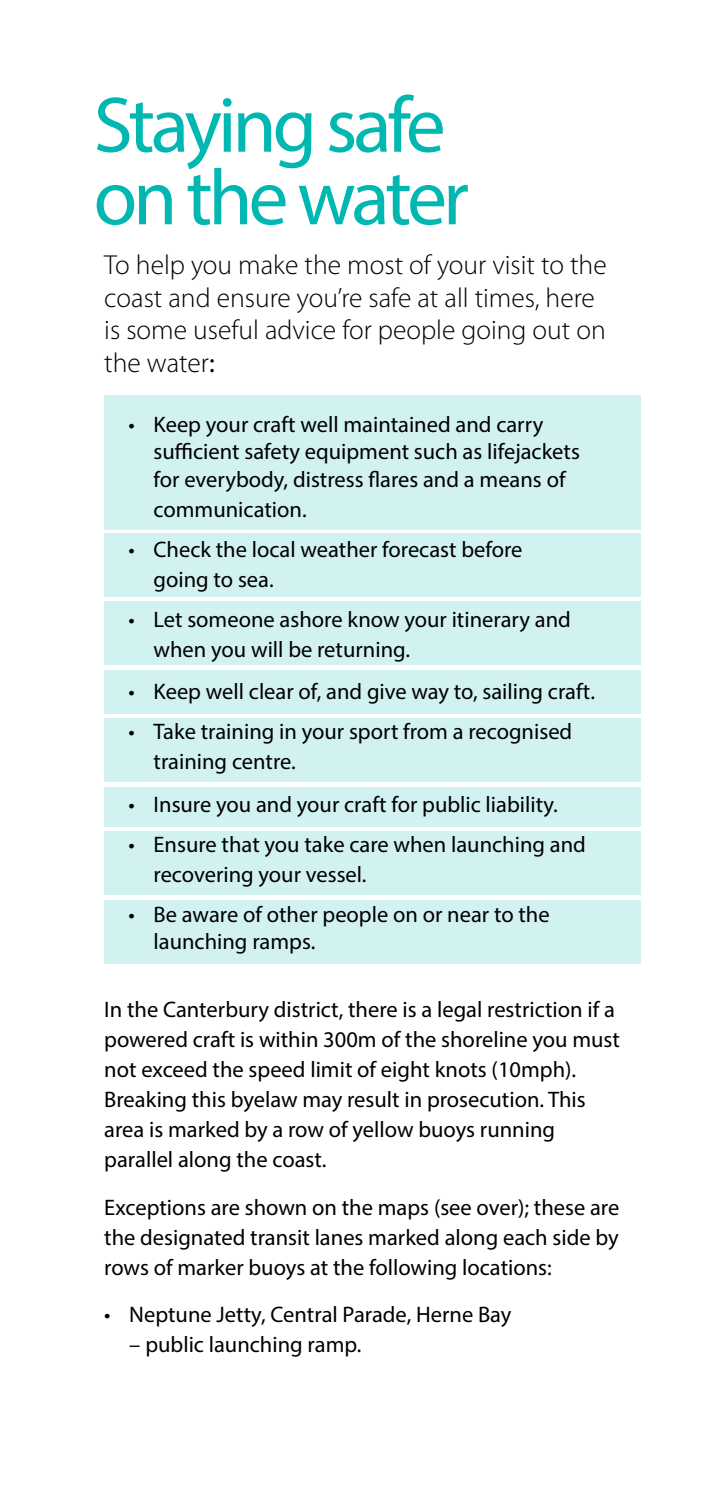
<style>
.page{position:relative;width:702px;height:1489px;background:#fff}
.page>*{position:absolute;margin:0;border:0;box-sizing:border-box;transform-origin:0 0}
.t1{font:79.25px/72.5px "Myriad Pro";letter-spacing:-.05em;color:#00b7b2}
.t2{font:300 27.5px/32.5px "Myriad Pro";color:#000}
.t3{font:22.5px/30px "Myriad Pro";color:#000}
.s1{font-weight:400}
</style>
<div class="page">
<div style="left:104px;top:395px;width:537px;height:134px;background:#d2f2f1"></div>
<div style="left:104px;top:533px;width:537px;height:64px;background:#d2f2f1"></div>
<div style="left:104px;top:601px;width:537px;height:63px;background:#d2f2f1"></div>
<div style="left:104px;top:670px;width:537px;height:43px;background:#d2f2f1"></div>
<div style="left:104px;top:718px;width:537px;height:63px;background:#d2f2f1"></div>
<div style="left:104px;top:787px;width:537px;height:39px;background:#d2f2f1"></div>
<div style="left:104px;top:831px;width:537px;height:64px;background:#d2f2f1"></div>
<div style="left:104px;top:900px;width:537px;height:64px;background:#d2f2f1"></div>
<p class="t1" style="left:94px;top:88px;width:377px">Staying safe on the water</p>
<p class="t2" style="left:104px;top:249px;width:504px">To help you make the most of your visit to the coast and ensure you’re safe at all times, here is some useful advice for people going out on the water<span class="s1">:</span></p>
<p class="t3" style="left:153px;top:410px;width:428px;line-height:27.5px;text-indent:-25px">• Keep your craft well maintained and carry sufcient safety equipment such as lifejackets for everybody, distress fares and a means of</p>
<p class="t3" style="left:153px;top:494px;width:155px">communication.</p>
<p class="t3" style="left:153px;top:534px;width:370px;text-indent:-25px">• Check the local weather forecast before going to sea.</p>
<p class="t3" style="left:153px;top:604px;width:419px;text-indent:-25px">• Let someone ashore know your itinerary and when you will be returning.</p>
<p class="t3" style="left:128px;top:676px;width:468px">• Keep well clear of, and give way to, sailing craft.</p>
<p class="t3" style="left:153px;top:716px;width:420px;text-indent:-25px">• Take training in your sport from a recognised training centre.</p>
<p class="t3" style="left:128px;top:789px;width:430px">• Insure you and your craft for public liability.</p>
<p class="t3" style="left:153px;top:829px;width:434px;text-indent:-25px">• Ensure that you take care when launching and recovering your vessel.</p>
<p class="t3" style="left:153px;top:900px;width:397px;line-height:27.5px;text-indent:-25px">• Be aware of other people on or near to the launching ramps.</p>
<p class="t3" style="left:104px;top:994px;width:517px">In the Canterbury district, there is a legal restriction if a powered craft is within 300m of the shoreline you must not exceed the speed limit of eight knots (10mph).<br>Breaking this byelaw may result in prosecution. This area is marked by a row of yellow buoys running parallel along the coast.</p>
<p class="t3" style="left:104px;top:1191px;width:516px;text-align:justify">Exceptions are shown on the maps (see over); these are the designated transit lanes marked along each side by rows of marker buoys at the following locations:</p>
<p class="t3" style="left:104px;top:1299px;width:408px">• Neptune Jetty, Central Parade, Herne Bay</p>
<p class="t3" style="left:129px;top:1329px;width:233px">– public launching ramp.</p>
</div>
